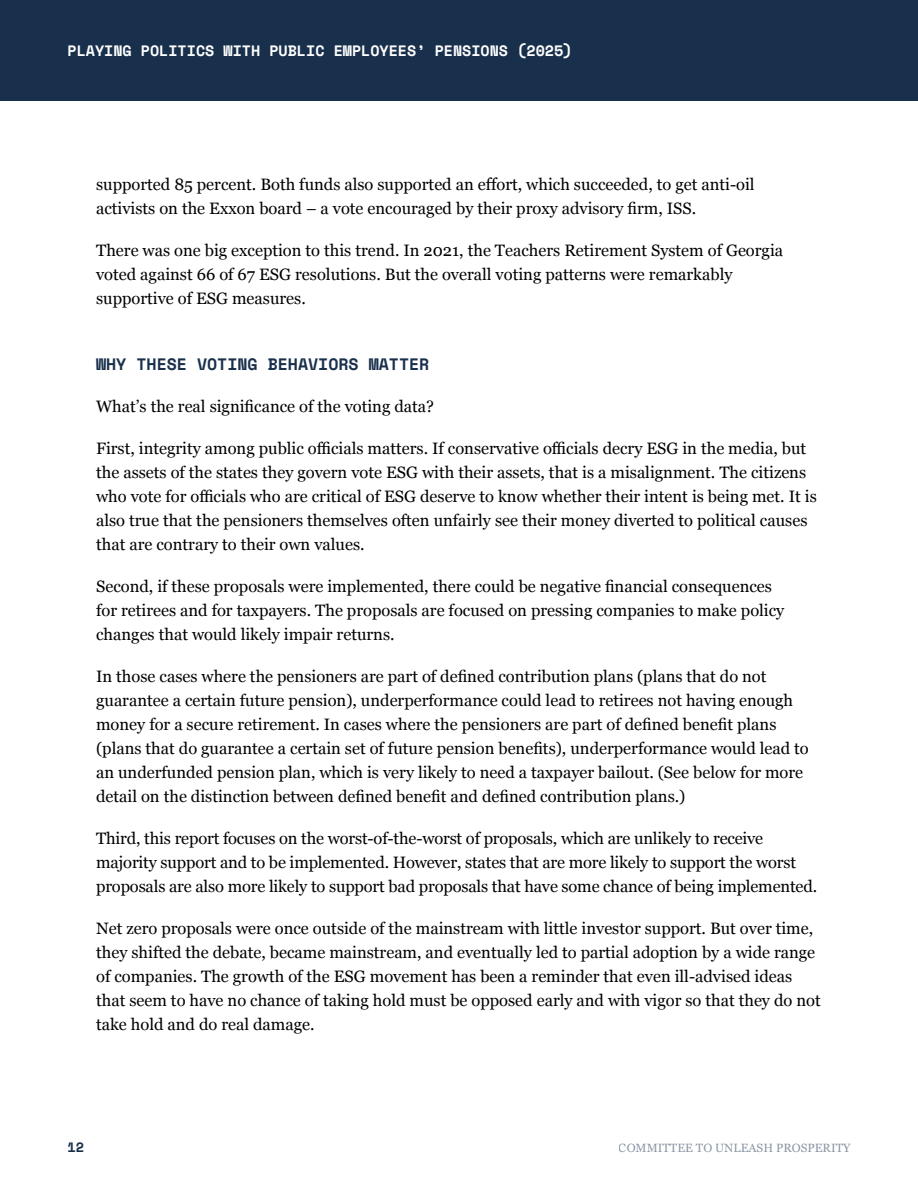
<style>
.page{position:relative;width:918px;height:1188px;background:#fff}
.page>*{position:absolute;margin:0;border:0;box-sizing:border-box;transform-origin:0 0}
.t1{font:16.5px/24px "Georgia";color:#000}
.t2{font:700 16.5px "Space Mono";color:#19304c}
.t3{font:700 15px "Space Mono";color:#fff}
.t4{font:700 13.5px "Space Mono";color:#19304c}
.t5{font:12px "Georgia";color:#19304c}
</style>
<div class="page">
<div style="left:0;top:0;width:918px;height:101px;background:#19304c"></div>
<p class="t3" style="left:68px;top:39px;width:506px">PLAYING POLITICS WITH PUBLIC EMPLOYEES’ PENSIONS (2025)</p>
<p class="t1" style="left:96px;top:171px;width:660px">supported 85 percent. Both funds also supported an effort, which succeeded, to get anti-oil activists on the Exxon board – a vote encouraged by their proxy advisory firm, ISS.</p>
<p class="t1" style="left:96px;top:237px;width:689px">There was one big exception to this trend. In 2021, the Teachers Retirement System of Georgia voted against 66 of 67 ESG resolutions. But the overall voting patterns were remarkably supportive of ESG measures.</p>
<p class="t2" style="left:96px;top:351px;width:335px">WHY THESE VOTING BEHAVIORS MATTER</p>
<p class="t1" style="left:96px;top:393px;width:340px">What’s the real significance of the voting data?</p>
<p class="t1" style="left:96px;top:435px;width:722px">First, integrity among public officials matters. If conservative officials decry ESG in the media, but the assets of the states they govern vote ESG with their assets, that is a misalignment. The citizens who vote for officials who are critical of ESG deserve to know whether their intent is being met. It is also true that the pensioners themselves often unfairly see their money diverted to political causes that are contrary to their own values.</p>
<p class="t1" style="left:96px;top:573px;width:690px">Second, if these proposals were implemented, there could be negative financial consequences for retirees and for taxpayers. The proposals are focused on pressing companies to make policy changes that would likely impair returns.</p>
<p class="t1" style="left:96px;top:663px;width:714px">In those cases where the pensioners are part of defined contribution plans (plans that do not guarantee a certain future pension), underperformance could lead to retirees not having enough money for a secure retirement. In cases where the pensioners are part of defined benefit plans (plans that do guarantee a certain set of future pension benefits), underperformance would lead to an underfunded pension plan, which is very likely to need a taxpayer bailout. (See below for more detail on the distinction between defined benefit and defined contribution plans.)</p>
<p class="t1" style="left:96px;top:825px;width:723px">Third, this report focuses on the worst-of-the-worst of proposals, which are unlikely to receive majority support and to be implemented. However, states that are more likely to support the worst proposals are also more likely to support bad proposals that have some chance of being implemented.</p>
<p class="t1" style="left:96px;top:915px;width:726px">Net zero proposals were once outside of the mainstream with little investor support. But over time, they shifted the debate, became mainstream, and eventually led to partial adoption by a wide range of companies. The growth of the ESG movement has been a reminder that even ill-advised ideas that seem to have no chance of taking hold must be opposed early and with vigor so that they do not take hold and do real damage.</p>
<p class="t4" style="left:68px;top:1137px;width:18px">12</p>
<p class="t5" style="left:619px;top:1139px;width:233px">COMMITTEE TO UNLEASH PROSPERITY</p>
</div>
